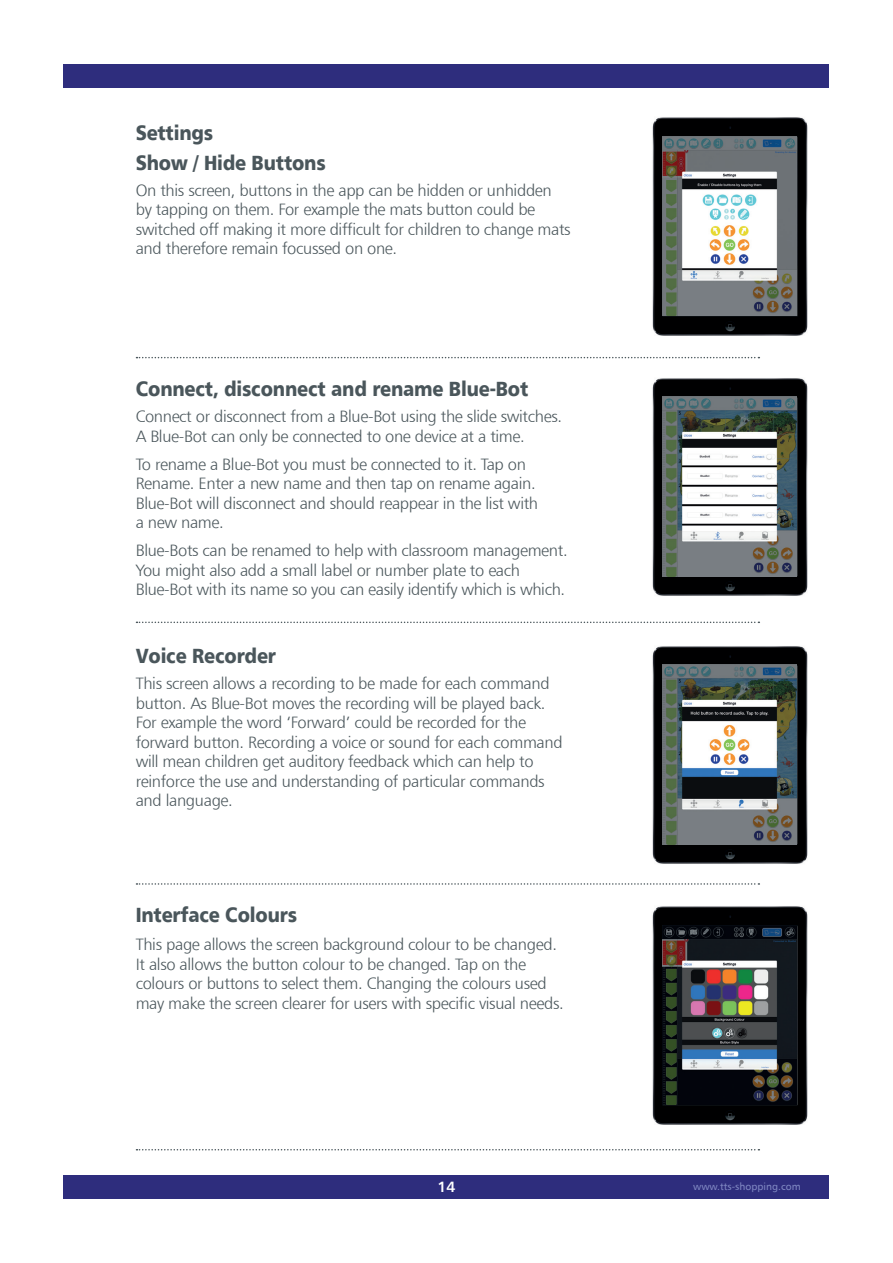
<style>
.page{position:relative;width:893px;height:1263px;background:#fff}
.page>*{position:absolute;margin:0;border:0;box-sizing:border-box;transform-origin:0 0}
.t1{font:20.55px/29.7px "Humanist 777 TL Black B";letter-spacing:-.01em;color:#4a565b;scale:.9 1}
.t2{font:16.5px/19.5px "Humanist 777 TL Light B";letter-spacing:-.02em;color:#4a565b}
.t3{font:15px "Humanist 777 TL Bold B";color:#fff}
.t4{font:10.2px "Humanist 777 TL Roman B";color:#7e86c1}
</style>
<div class="page">
<div style="left:64px;top:1175px;width:765px;height:24px;background:#2e2d7d"></div>
<div style="left:64px;top:64px;width:765px;height:23px;background:#2e2d7d"></div>
<svg style="left:136px;top:357px;width:623px;height:1px"></svg>
<svg style="left:136px;top:883px;width:623px;height:2px"></svg>
<svg style="left:136px;top:622px;width:623px;height:1px"></svg>
<svg style="left:136px;top:1149px;width:623px;height:1px"></svg>
<img style="left:652px;top:117px;width:156px;height:219px">
<img style="left:652px;top:646px;width:156px;height:218px">
<img style="left:652px;top:378px;width:156px;height:218px">
<img style="left:652px;top:906px;width:156px;height:218px">
<img style="left:662px;top:136px;width:135px;height:180px">
<img style="left:662px;top:664px;width:135px;height:180px">
<img style="left:662px;top:397px;width:135px;height:179px">
<img style="left:662px;top:925px;width:135px;height:179px">
<p class="t1" style="left:136px;top:117px;width:213px">Settings<br>Show / Hide Buttons</p>
<p class="t2" style="left:136px;top:180px;width:436px">On this screen, buttons in the app can be hidden or unhidden by tapping on them. For example the mats button could be switched off making it more difficult for children to change mats and therefore remain focussed on one.</p>
<p class="t1" style="left:136px;top:373px;width:438px">Connect, disconnect and rename Blue-Bot</p>
<p class="t2" style="left:136px;top:406px;width:428px">Connect or disconnect from a Blue-Bot using the slide switches.<br>A Blue-Bot can only be connected to one device at a time.</p>
<p class="t2" style="left:136px;top:454px;width:404px">To rename a Blue-Bot you must be connected to it. Tap on Rename. Enter a new name and then tap on rename again.<br>Blue-Bot will disconnect and should reappear in the list with a new name.</p>
<p class="t2" style="left:136px;top:540px;width:433px">Blue-Bots can be renamed to help with classroom management.<br>You might also add a small label or number plate to each<br>Blue-Bot with its name so you can easily identify which is which.</p>
<p class="t1" style="left:136px;top:640px;width:157px">Voice Recorder</p>
<p class="t2" style="left:136px;top:673px;width:428px">This screen allows a recording to be made for each command button. As Blue-Bot moves the recording will be played back.<br>For example the word ‘Forward’ could be recorded for the forward button. Recording a voice or sound for each command will mean children get auditory feedback which can help to reinforce the use and understanding of particular commands and language.</p>
<p class="t1" style="left:136px;top:900px;width:181px">Interface Colours</p>
<p class="t2" style="left:136px;top:934px;width:429px">This page allows the screen background colour to be changed.<br>It also allows the button colour to be changed. Tap on the colours or buttons to select them. Changing the colours used may make the screen clearer for users with specific visual needs.</p>
<p class="t3" style="left:438px;top:1177px;width:19px">14</p>
<p class="t4" style="left:693px;top:1180px;width:109px">www.tts-shopping.com</p>
</div>
